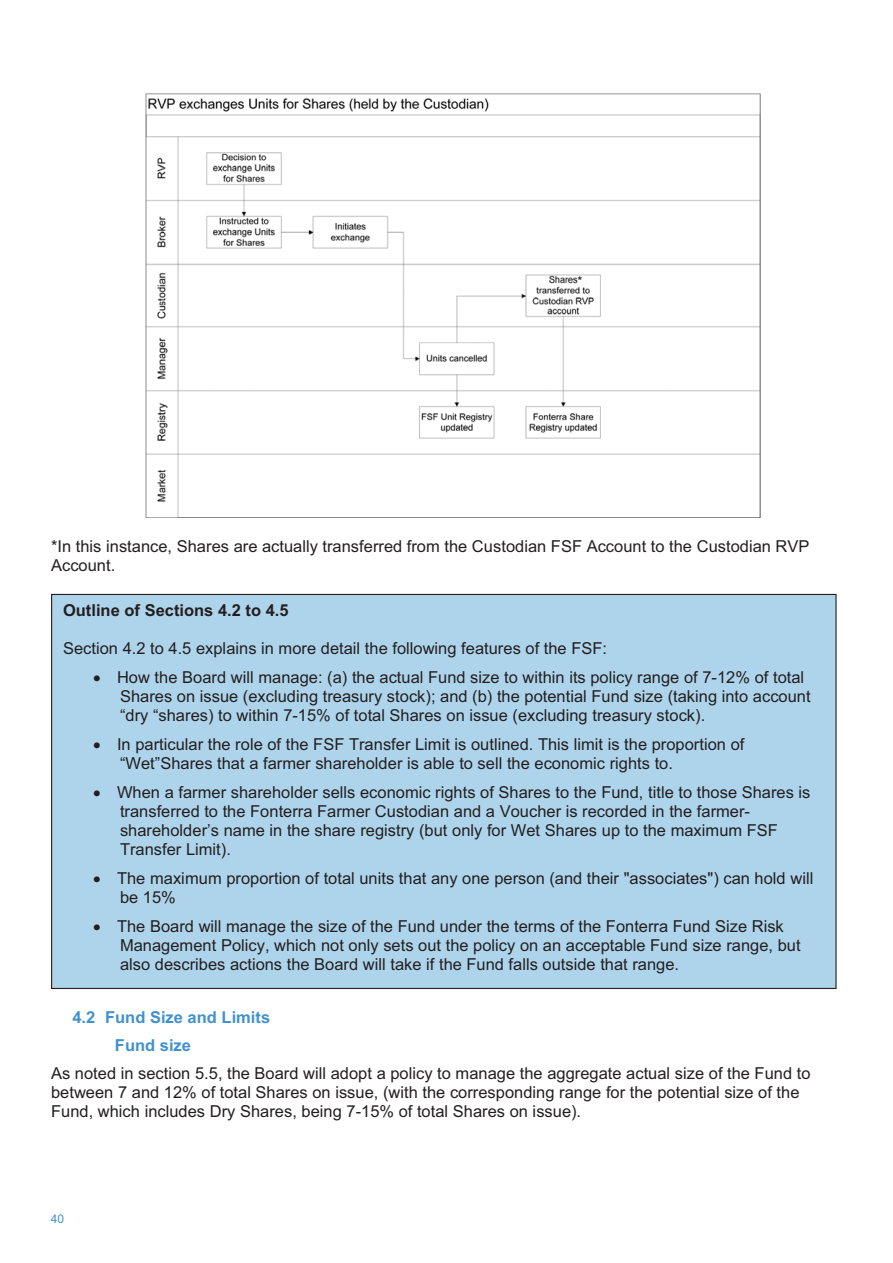
<style>
.page{position:relative;width:893px;height:1263px;background:#fff}
.page>*{position:absolute;margin:0;border:0;box-sizing:border-box;transform-origin:0 0}
.t1{font:16.5px/18.9px "Arial";color:#231f20}
.t2{font:700 16.5px/28px "Arial";color:#4091ce}
.t3{font:700 16.5px "Arial";color:#231f20}
.t4{font:12px "Arial";color:#4091ce}
</style>
<div class="page">
<img style="left:145px;top:93px;width:615px;height:425px">
<div style="left:52px;top:594px;width:784px;height:394px;background:#aed4eb"></div>
<p class="t1" style="left:51px;top:539px;width:760px">*In this instance, Shares are actually transferred from the Custodian FSF Account to the Custodian RVP<br>Account.</p>
<p class="t3" style="left:63px;top:604px;width:227px">Outline of Sections 4.2 to 4.5</p>
<p class="t1" style="left:117px;top:635px;width:689px;line-height:29.1px;text-indent:-54px">Section 4.2 to 4.5 explains in more detail the following features of the FSF:<br>How the Board will manage: (a) the actual Fund size to within its policy range of 7-12% of total</p>
<p class="t1" style="left:120px;top:688px;width:692px">Shares on issue (excluding treasury stock); and (b) the potential Fund size (taking into account “dry “shares) to within 7-15% of total Shares on issue (excluding treasury stock).</p>
<p class="t1" style="left:117px;top:736px;width:629px">In particular the role of the FSF Transfer Limit is outlined. This limit is the proportion of “Wet”Shares that a farmer shareholder is able to sell the economic rights to.</p>
<p class="t1" style="left:117px;top:784px;width:695px">When a farmer shareholder sells economic rights of Shares to the Fund, title to those Shares is transferred to the Fonterra Farmer Custodian and a Voucher is recorded in the farmer&shy;shareholder’s name in the share registry (but only for Wet Shares up to the maximum FSF Transfer Limit).</p>
<p class="t1" style="left:117px;top:870px;width:698px">The maximum proportion of total units that any one person (and their "associates") can hold will be 15%</p>
<p class="t1" style="left:117px;top:918px;width:685px">The Board will manage the size of the Fund under the terms of the Fonterra Fund Size Risk<br>Management Policy, which not only sets out the policy on an acceptable Fund size range, but also describes actions the Board will take if the Fund falls outside that range.</p>
<p class="t2" style="left:115px;top:1005px;width:157px;text-indent:-42px">4.2 Fund Size and Limits<br>Fund size</p>
<p class="t1" style="left:51px;top:1066px;width:761px">As noted in section 5.5, the Board will adopt a policy to manage the aggregate actual size of the Fund to between 7 and 12% of total Shares on issue, (with the corresponding range for the potential size of the<br>Fund, which includes Dry Shares, being 7-15% of total Shares on issue).</p>
<p class="t4" style="left:51px;top:1214px;width:15px">40</p>
</div>
